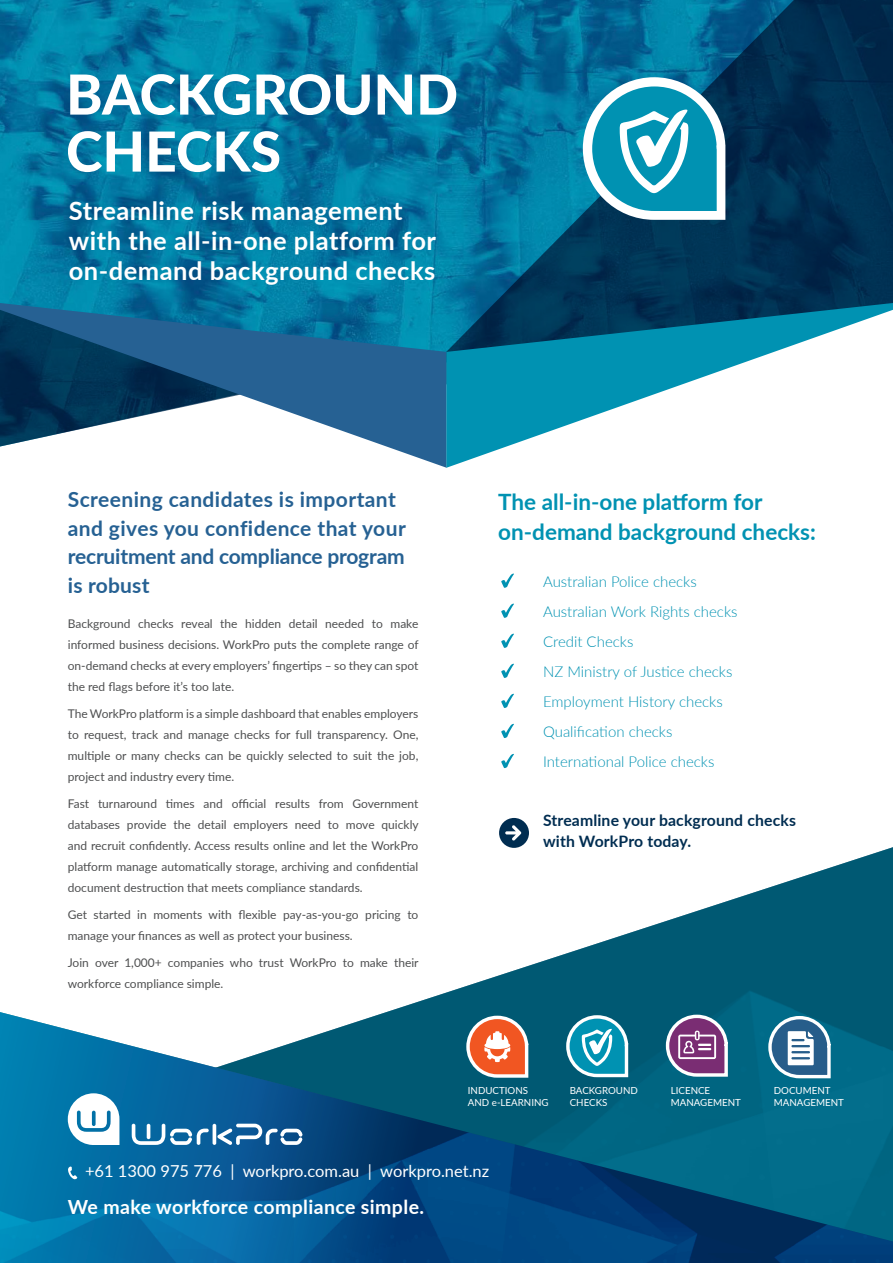
<style>
.page{position:relative;width:893px;height:1263px;background:#fff}
.page>*{position:absolute;margin:0;border:0;box-sizing:border-box;transform-origin:0 0}
.t1{font:800 55.2px "Lato";color:#fff}
.t2{font:700 25.5px/30px "Lato";letter-spacing:.02em;color:#fff}
.t3{font:700 22.5px "Lato";color:#0092b2}
.t4{font:700 21px/28.5px "Lato";letter-spacing:.015em;color:#266193}
.t5{font:700 19.5px "Lato";letter-spacing:.02em;color:#fff}
.t6{font:16.5px "Lato";color:#fff}
.t7{font:700 15.75px/21px "Lato";letter-spacing:.01em;color:#002d51}
.t8{font:300 15px "Lato";color:#0092b2}
.t9{font:12px/21px "Lato";color:#4e4f50;text-align:justify}
.t10{font:9.75px/12.1px "Lato";color:#fff}
</style>
<div class="page">
<img style="left:387px;top:847px;width:506px;height:165px">
<img style="left:0;top:0;width:407px;height:303px">
<svg style="left:407px;top:0;width:486px;height:303px;background:#015177"></svg>
<svg style="left:0;top:303px;width:446px;height:165px"></svg>
<svg style="left:446px;top:303px;width:447px;height:165px"></svg>
<svg style="left:581px;top:75px;width:147px;height:145px"></svg>
<img style="left:0;top:1012px;width:893px;height:251px">
<svg style="left:465px;top:1014px;width:65px;height:65px"></svg>
<svg style="left:664px;top:1013px;width:66px;height:65px"></svg>
<svg style="left:564px;top:1013px;width:66px;height:66px"></svg>
<svg style="left:767px;top:1015px;width:65px;height:65px"></svg>
<svg style="left:68px;top:1166px;width:9px;height:13px"></svg>
<svg style="left:68px;top:1093px;width:51px;height:52px"></svg>
<hr style="left:213px;top:1124px;width:3px;height:21px;background:#fff;border-radius:2px">
<svg style="left:217px;top:1124px;width:85px;height:21px"></svg>
<svg style="left:132px;top:1124px;width:77px;height:21px"></svg>
<svg style="left:501px;top:573px;width:13px;height:15px"></svg>
<svg style="left:501px;top:604px;width:13px;height:14px"></svg>
<svg style="left:501px;top:634px;width:13px;height:14px"></svg>
<svg style="left:501px;top:664px;width:13px;height:14px"></svg>
<svg style="left:501px;top:694px;width:13px;height:14px"></svg>
<svg style="left:501px;top:724px;width:13px;height:14px"></svg>
<svg style="left:501px;top:754px;width:13px;height:14px"></svg>
<div style="left:499px;top:818px;width:30px;height:30px;background:#002d51;border-radius:50%"></div>
<svg style="left:505px;top:825px;width:16px;height:16px"></svg>
<p class="t1" style="left:66px;top:53px;width:394px">BACKGROUND</p>
<p class="t1" style="left:66px;top:110px;width:217px">CHECKS</p>
<p class="t2" style="left:69px;top:195px;width:369px">Streamline risk management with the all-in-one platform for on-demand background checks</p>
<p class="t4" style="left:68px;top:484px;width:340px">Screening candidates is important and gives you confidence that your recruitment and compliance program is robust</p>
<p class="t9" style="left:68px;top:612px;width:352px">Background checks reveal the hidden detail needed to make informed business decisions. WorkPro puts the complete range of on-demand checks at every employers’ fingertips – so they can spot the red flags before it’s too late.</p>
<p class="t9" style="left:68px;top:702px;width:352px">The WorkPro platform is a simple dashboard that enables employers to request, track and manage checks for full transparency. One, multiple or many checks can be quickly selected to suit the job, project and industry every time.</p>
<p class="t9" style="left:68px;top:792px;width:352px">Fast turnaround times and official results from Government databases provide the detail employers need to move quickly and recruit confidently. Access results online and let the WorkPro platform manage automatically storage, archiving and confidential document destruction that meets compliance standards.</p>
<p class="t9" style="left:68px;top:903px;width:352px">Get started in moments with flexible pay-as-you-go pricing to manage your finances as well as protect your business.</p>
<p class="t9" style="left:68px;top:951px;width:352px">Join over 1,000+ companies who trust WorkPro to make their workforce compliance simple.</p>
<p class="t3" style="left:498px;top:485px;width:266px">The all-in-one platform for</p>
<p class="t3" style="left:498px;top:515px;width:319px">on-demand background checks:</p>
<p class="t8" style="left:543px;top:571px;width:155px">Australian Police checks</p>
<p class="t8" style="left:543px;top:601px;width:196px">Australian Work Rights checks</p>
<p class="t8" style="left:543px;top:631px;width:92px">Credit Checks</p>
<p class="t8" style="left:543px;top:661px;width:191px">NZ Ministry of Justice checks</p>
<p class="t8" style="left:543px;top:691px;width:181px">Employment History checks</p>
<p class="t8" style="left:543px;top:721px;width:131px">Qualification checks</p>
<p class="t8" style="left:543px;top:751px;width:173px">International Police checks</p>
<p class="t7" style="left:543px;top:809px;width:254px">Streamline your background checks with WorkPro today.</p>
<p class="t10" style="left:468px;top:1084px;width:82px">INDUCTIONS<br>AND e-LEARNING</p>
<p class="t10" style="left:671px;top:1084px;width:41px">LICENCE</p>
<p class="t10" style="left:570px;top:1084px;width:70px">BACKGROUND<br>CHECKS</p>
<p class="t10" style="left:774px;top:1084px;width:58px">DOCUMENT</p>
<p class="t10" style="left:671px;top:1096px;width:72px">MANAGEMENT</p>
<p class="t10" style="left:774px;top:1096px;width:72px">MANAGEMENT</p>
<p class="t6" style="left:85px;top:1159px;width:406px">+61 1300 975 776 | workpro.com.au | workpro.net.nz</p>
<p class="t5" style="left:68px;top:1192px;width:358px">We make workforce compliance simple.</p>
</div>
